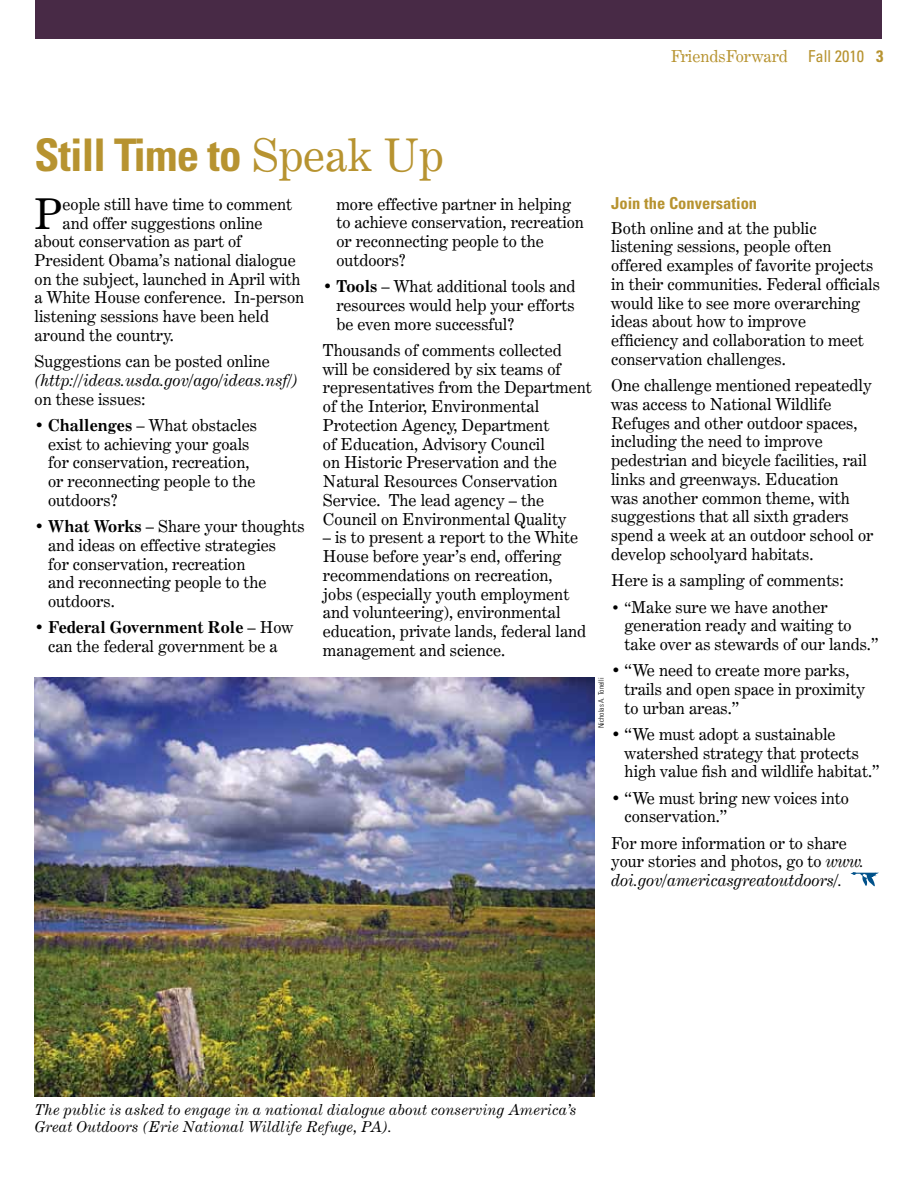
<style>
.page{position:relative;width:918px;height:1188px;background:#fff}
.page>*{position:absolute;margin:0;border:0;box-sizing:border-box;transform-origin:0 0}
.t1{font:700 condensed 45px "Univers";letter-spacing:-.02em;color:#b79330}
.t2{font:42.45px "Century Expanded BT";color:#000}
.t3{font:16.5px/18.8px "Century Expanded BT";color:#000}
.t4{font:italic 16.5px "Century Expanded BT";color:#000}
.t5{font:16.5px "Century Expanded BT";color:#b79330}
.t6{font:700 condensed 16.5px "Univers";color:#b79330}
.t7{font:italic 15px/17.2px "Century Expanded";letter-spacing:.005em;color:#000}
.t8{font:300 condensed 7.5px "Univers";color:#000}
.s1{font-family:"Univers";font-stretch:condensed}
.s2{font-family:"Univers";font-weight:700;font-stretch:condensed}
.s3{font-family:"Century Expanded BT";font-weight:400;font-stretch:normal}
.s4{font-size:15px}
.s5{font-style:italic}
.s6{font-weight:700}
</style>
<div class="page">
<div style="left:35px;top:0;width:847px;height:39px;background:#482a46"></div>
<img style="left:35px;top:677px;width:560px;height:419px">
<svg style="left:851px;top:872px;width:28px;height:14px"></svg>
<p class="t5" style="left:671px;top:46px;width:214px">FriendsForward <span class="s1">Fall 2010</span> <span class="s2">3</span></p>
<h1 class="t1" style="left:35px;top:128px;width:411px">Still Time to <span class="s3">Speak Up</span></h1>
<p class="t2" style="left:35px;top:187px;width:29px">P</p>
<p class="t3" style="left:63px;top:194px;width:231px">eople still have time to comment</p>
<h4 class="t6" style="left:611px;top:193px;width:148px">Join the Conversation</h4>
<p class="t3" style="left:611px;top:218px;width:270px">Both online and at the public listening sessions, people often offered examples of favorite projects in their communities. Federal officials would like to see more overarching ideas about how to improve<br>efficiency and collaboration to meet conservation challenges.</p>
<p class="t3" style="left:611px;top:376px;width:264px">One challenge mentioned repeatedly was access to National Wildlife Refuges and other outdoor spaces, including the need to improve pedestrian and bicycle facilities, rail links and greenways. Education<br>was another common theme, with suggestions that all sixth graders spend a week at an outdoor school or develop schoolyard habitats.</p>
<p class="t3" style="left:611px;top:571px;width:234px">Here is a sampling of comments:</p>
<p class="t3" style="left:625px;top:597px;width:255px;text-indent:-13px"><span class="s4">• “</span>Make sure we have another generation ready and waiting to take over as stewards of our lands.”</p>
<p class="t3" style="left:625px;top:661px;width:242px;text-indent:-13px">• “We need to create more parks, trails and open space in proximity to urban areas.”</p>
<p class="t3" style="left:625px;top:725px;width:256px;text-indent:-13px">• “We must adopt a sustainable watershed strategy that protects high value fish and wildlife habitat.”</p>
<p class="t3" style="left:625px;top:788px;width:226px;text-indent:-13px">• “We must bring new voices into conservation.”</p>
<p class="t3" style="left:611px;top:833px;width:255px">For more information or to share your stories and photos, go to <span class="s5">www. doi.gov/americasgreatoutdoors/.</span></p>
<p class="t3" style="left:336px;top:194px;width:249px">more effective partner in helping to achieve conservation, recreation or reconnecting people to the outdoors?</p>
<p class="t3" style="left:336px;top:277px;width:241px;text-align:justify;text-indent:-13px"><span class="s6">• Tools</span> – What additional tools and resources would help your efforts be even more successful?</p>
<p class="t3" style="left:323px;top:340px;width:270px">Thousands of comments collected<br>will be considered by six teams of representatives from the Department of the Interior, Environmental<br>Protection Agency, Department<br>of Education, Advisory Council<br>on Historic Preservation and the<br>Natural Resources Conservation<br>Service. The lead agency – the<br>Council on Environmental Quality</p>
<p class="t3" style="left:323px;top:528px;width:265px">– is to present a report to the White House before year’s end, offering recommendations on recreation, jobs (especially youth employment and volunteering), environmental education, private lands, federal land management and science.</p>
<p class="t3" style="left:63px;top:213px;width:202px">and offer suggestions online</p>
<p class="t3" style="left:35px;top:232px;width:209px">about conservation as part of</p>
<p class="t3" style="left:35px;top:251px;width:263px">President Obama’s national dialogue</p>
<p class="t3" style="left:35px;top:269px;width:268px">on the subject, launched in April with</p>
<p class="t3" style="left:35px;top:288px;width:271px">a White House conference. In-person</p>
<p class="t3" style="left:35px;top:307px;width:236px">listening sessions have been held</p>
<p class="t3" style="left:35px;top:326px;width:141px">around the country.</p>
<p class="t3" style="left:35px;top:352px;width:237px">Suggestions can be posted online</p>
<p class="t4" style="left:35px;top:370px;width:265px">(http://ideas.usda.gov/ago/ideas.nsf/)</p>
<p class="t3" style="left:35px;top:389px;width:113px">on these issues:</p>
<p class="t3" style="left:48px;top:416px;width:210px;text-indent:-13px"><span class="s6">• Challenges</span> – What obstacles exist to achieving your goals for conservation, recreation, or reconnecting people to the outdoors?</p>
<p class="t3" style="left:48px;top:517px;width:258px;text-indent:-13px"><span class="s6">• What Works</span> – Share your thoughts and ideas on effective strategies<br>for conservation, recreation<br>and reconnecting people to the outdoors.</p>
<p class="t3" style="left:35px;top:618px;width:260px;text-align:center"><span class="s6">• Federal Government Role</span> – How can the federal government be a</p>
<p class="t8" style="left:597px;top:728px;width:52px;rotate:-90deg">Nicholas A. Tonelli</p>
<p class="t7" style="left:35px;top:1100px;width:543px">The public is asked to engage in a national dialogue about conserving America’s<br>Great Outdoors (Erie National Wildlife Refuge, PA).</p>
</div>
